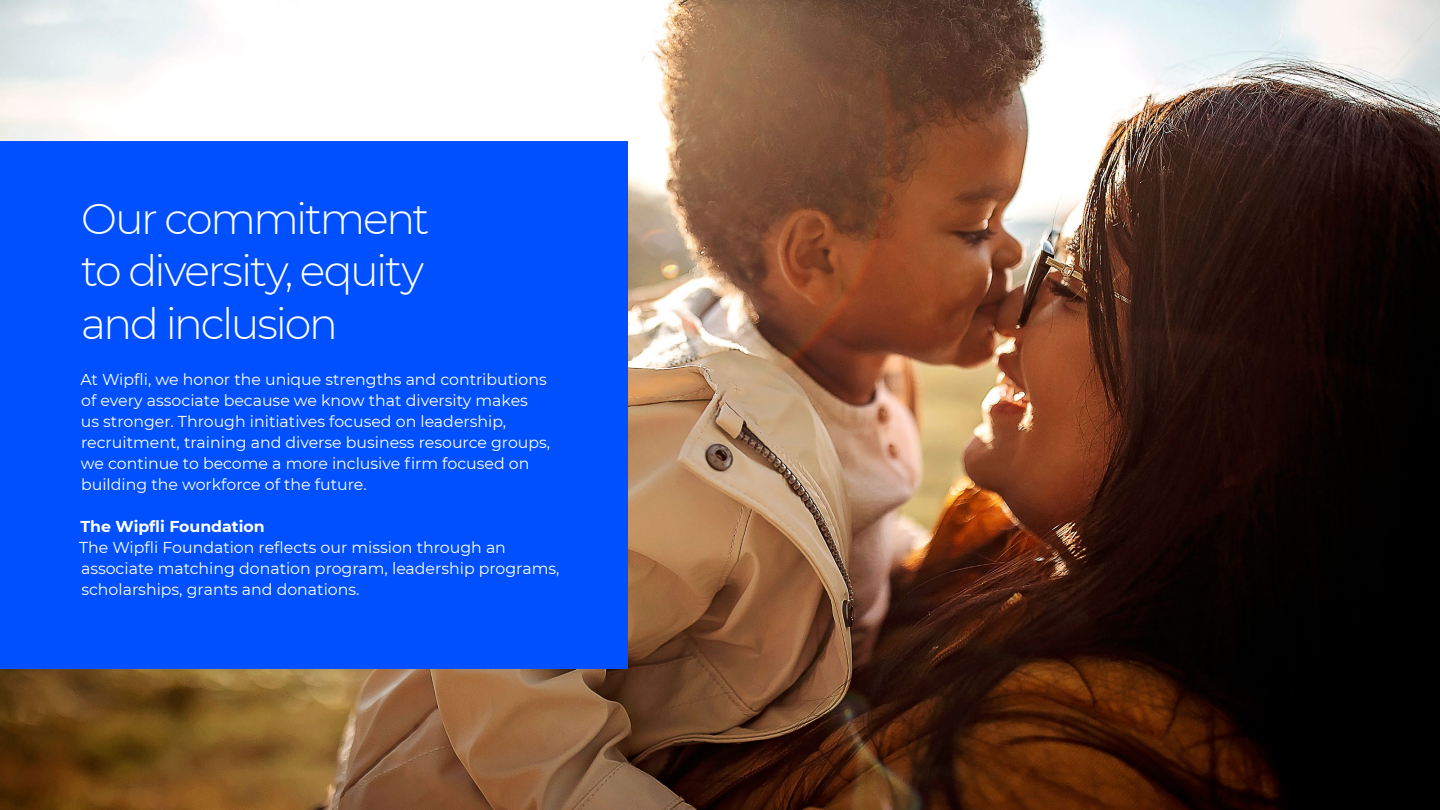
<style>
.page{position:relative;width:1440px;height:810px;background:#fff}
.page>*{position:absolute;margin:0;border:0;box-sizing:border-box;transform-origin:0 0}
.t1{font:300 42.75px/52.5px "Montserrat";letter-spacing:-.05em;color:#fff}
.t2{font:15.75px/21px "Montserrat";color:#fff}
.t3{font:700 15.75px "Montserrat";color:#fff}
</style>
<div class="page">
<img style="left:0;top:0;width:1440px;height:810px">
<div style="left:0;top:141px;width:627px;height:527px;background:#0050ff"></div>
<h1 class="t1" style="left:81px;top:191px;width:350px">Our commitment to diversity, equity and inclusion</h1>
<p class="t2" style="left:80px;top:368px;width:471px">At Wipfli, we honor the unique strengths and contributions of every associate because we know that diversity makes<br>us stronger. Through initiatives focused on leadership, recruitment, training and diverse business resource groups, we continue to become a more inclusive firm focused on building the workforce of the future.</p>
<p class="t3" style="left:80px;top:515px;width:186px">The Wipfli Foundation</p>
<p class="t2" style="left:79px;top:536px;width:482px">The Wipfli Foundation reflects our mission through an associate matching donation program, leadership programs, scholarships, grants and donations.</p>
</div>
